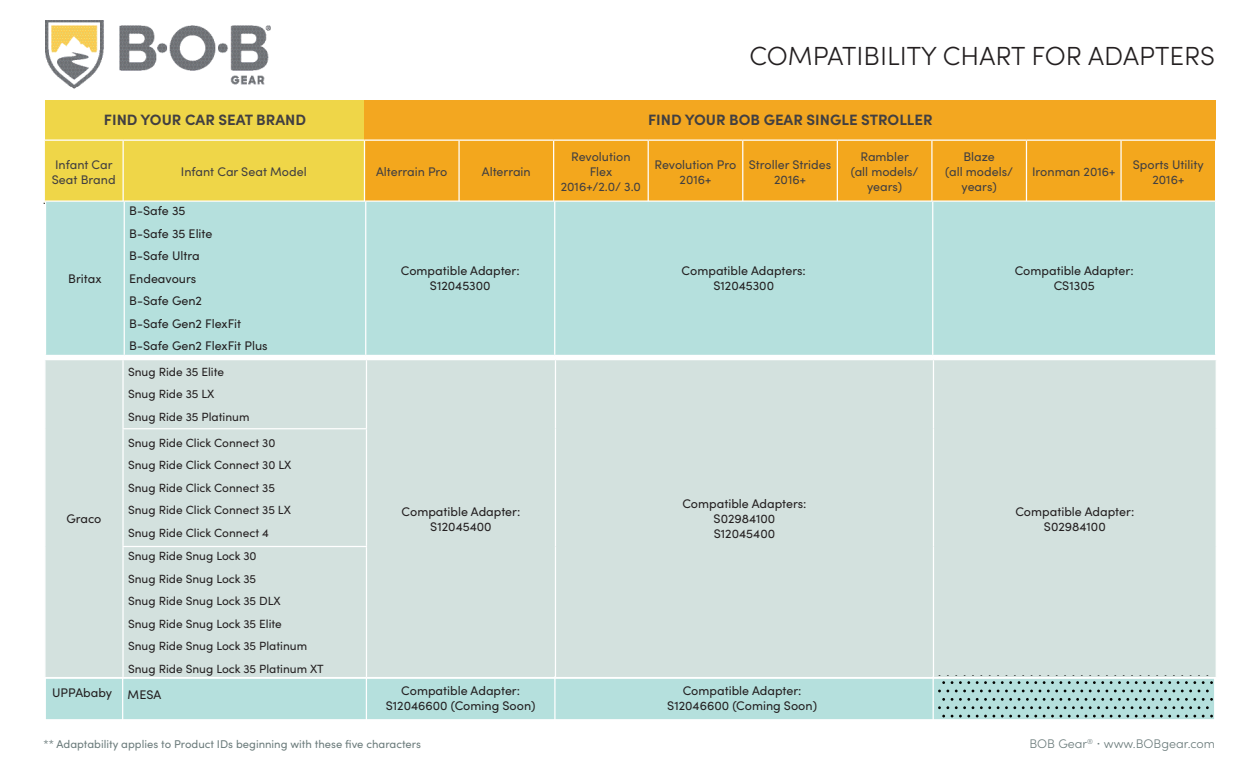
<style>
.page{position:relative;width:1260px;height:765px;background:#fff}
.page>*{position:absolute;margin:0;border:0;box-sizing:border-box;transform-origin:0 0}
.t1{font:300 26.25px "Sofia Pro";color:#231f20}
.t2{font:700 15px "Sofia Pro";color:#413f41}
.t3{font:12.5px/15px "Sofia Pro";color:#231f20;text-align:center}
.t4{font:12.5px/15px "Sofia Pro";color:#413f41;text-align:center}
.t5{font:300 12.5px "Sofia Pro";color:#6c7c7c}
.t6{font:11.88px/22.6px "Sofia Pro";color:#231f20}
.t7{font:11.25px "Sofia Pro";color:#6c7c7c}
.s1{font-size:17.5px}
</style>
<div class="page">
<img style="left:45px;top:20px;width:225px;height:68px">
<div style="left:46px;top:100px;width:319px;height:40px;background:#efd648"></div>
<div style="left:365px;top:100px;width:851px;height:40px;background:#f3a720"></div>
<div style="left:45px;top:140px;width:320px;height:60px;background:#efd648"></div>
<div style="left:365px;top:141px;width:850px;height:59px;background:#f3a71d"></div>
<hr style="left:44px;top:203px;width:79px;height:1px;background:#231f20">
<hr style="left:44px;top:140px;width:79px;height:1px;background:#fff">
<hr style="left:648px;top:141px;width:1px;height:62px;background:#fff">
<hr style="left:742px;top:141px;width:1px;height:62px;background:#fff">
<hr style="left:837px;top:141px;width:1px;height:62px;background:#fff">
<hr style="left:931px;top:141px;width:2px;height:62px;background:#fff">
<hr style="left:1026px;top:141px;width:1px;height:62px;background:#fff">
<hr style="left:364px;top:141px;width:1px;height:62px;background:#fff">
<hr style="left:1120px;top:141px;width:2px;height:62px;background:#fff">
<hr style="left:458px;top:141px;width:2px;height:62px;background:#fff">
<hr style="left:553px;top:141px;width:1px;height:62px;background:#fff">
<hr style="left:123px;top:140px;width:241px;height:1px;background:#fff">
<hr style="left:123px;top:141px;width:1px;height:62px;background:#fff">
<div style="left:46px;top:202px;width:319px;height:153px;background:#b5e0dd"></div>
<div style="left:366px;top:202px;width:849px;height:153px;background:#b5e0dd"></div>
<hr style="left:45px;top:202px;width:1px;height:153px;background:#fff">
<hr style="left:124px;top:202px;width:1px;height:153px;background:#fff">
<hr style="left:554px;top:202px;width:1px;height:153px;background:#fff">
<hr style="left:932px;top:202px;width:1px;height:153px;background:#fff">
<div style="left:46px;top:360px;width:1170px;height:317px;background:#d3e1de"></div>
<hr style="left:122px;top:360px;width:2px;height:68px;background:#fff">
<hr style="left:366px;top:360px;width:1px;height:68px;background:#fff">
<hr style="left:555px;top:360px;width:1px;height:69px;background:#fff">
<hr style="left:933px;top:360px;width:1px;height:69px;background:#fff">
<hr style="left:122px;top:428px;width:245px;height:1px;background:#fff">
<hr style="left:122px;top:429px;width:2px;height:117px;background:#fff">
<hr style="left:366px;top:429px;width:1px;height:117px;background:#fff">
<hr style="left:555px;top:429px;width:1px;height:117px;background:#fff">
<hr style="left:933px;top:429px;width:1px;height:117px;background:#fff">
<hr style="left:122px;top:546px;width:245px;height:1px;background:#fff">
<hr style="left:122px;top:547px;width:2px;height:130px;background:#fff">
<hr style="left:366px;top:547px;width:1px;height:130px;background:#fff">
<hr style="left:555px;top:546px;width:1px;height:131px;background:#fff">
<hr style="left:933px;top:546px;width:1px;height:131px;background:#fff">
<div style="left:45px;top:678px;width:1170px;height:42px;background:#b5e0dd;border:1px solid #fff"></div>
<hr style="left:122px;top:678px;width:1px;height:42px;background:#fff">
<hr style="left:366px;top:678px;width:1px;height:42px;background:#fff">
<hr style="left:933px;top:676px;width:1px;height:44px;background:#fff">
<hr style="left:554px;top:676px;width:2px;height:44px;background:#fff">
<svg style="left:959px;top:681px;width:11px;height:3px"></svg>
<svg style="left:976px;top:681px;width:11px;height:3px"></svg>
<svg style="left:1001px;top:681px;width:11px;height:3px"></svg>
<svg style="left:1026px;top:681px;width:11px;height:3px"></svg>
<svg style="left:1043px;top:681px;width:19px;height:3px"></svg>
<svg style="left:1068px;top:681px;width:11px;height:3px"></svg>
<svg style="left:1093px;top:681px;width:11px;height:3px"></svg>
<svg style="left:1118px;top:681px;width:11px;height:3px"></svg>
<svg style="left:1135px;top:681px;width:11px;height:3px"></svg>
<svg style="left:1160px;top:681px;width:11px;height:3px"></svg>
<svg style="left:1185px;top:681px;width:11px;height:3px"></svg>
<svg style="left:1202px;top:681px;width:11px;height:3px"></svg>
<svg style="left:938px;top:690px;width:11px;height:2px"></svg>
<svg style="left:955px;top:690px;width:11px;height:2px"></svg>
<svg style="left:980px;top:690px;width:11px;height:2px"></svg>
<svg style="left:1005px;top:690px;width:11px;height:2px"></svg>
<svg style="left:1022px;top:690px;width:11px;height:2px"></svg>
<svg style="left:1047px;top:690px;width:11px;height:2px"></svg>
<svg style="left:1072px;top:690px;width:11px;height:2px"></svg>
<svg style="left:1089px;top:690px;width:11px;height:2px"></svg>
<svg style="left:1114px;top:690px;width:11px;height:2px"></svg>
<svg style="left:1139px;top:690px;width:11px;height:2px"></svg>
<svg style="left:1156px;top:690px;width:19px;height:2px"></svg>
<svg style="left:1181px;top:690px;width:11px;height:2px"></svg>
<svg style="left:938px;top:698px;width:275px;height:11px"></svg>
<svg style="left:959px;top:715px;width:11px;height:2px"></svg>
<svg style="left:976px;top:715px;width:11px;height:2px"></svg>
<svg style="left:1001px;top:715px;width:11px;height:2px"></svg>
<svg style="left:1026px;top:715px;width:11px;height:2px"></svg>
<svg style="left:1043px;top:715px;width:19px;height:2px"></svg>
<svg style="left:1068px;top:715px;width:11px;height:2px"></svg>
<svg style="left:1093px;top:715px;width:11px;height:2px"></svg>
<svg style="left:1118px;top:715px;width:11px;height:2px"></svg>
<svg style="left:1135px;top:715px;width:11px;height:2px"></svg>
<svg style="left:1160px;top:715px;width:11px;height:2px"></svg>
<svg style="left:1185px;top:715px;width:11px;height:2px"></svg>
<svg style="left:1202px;top:715px;width:11px;height:2px"></svg>
<h1 class="t1" style="left:749px;top:36px;width:467px">COMPATIBILITY CHART FOR ADAPTERS</h1>
<p class="t2" style="left:104px;top:108px;width:204px">FIND YOUR CAR SEAT BRAND</p>
<p class="t2" style="left:648px;top:108px;width:286px">FIND YOUR BOB GEAR SINGLE STROLLER</p>
<p class="t4" style="left:52px;top:156px;width:65px;text-align:left">Infant Car<br>Seat Brand</p>
<p class="t4" style="left:181px;top:164px;width:127px">Infant Car Seat Model</p>
<p class="t4" style="left:376px;top:164px;width:73px">Alterrain Pro</p>
<p class="t4" style="left:482px;top:164px;width:50px">Alterrain</p>
<p class="t4" style="left:561px;top:149px;width:82px">Revolution<br>Flex<br>2016+/2.0/ 3.0</p>
<p class="t4" style="left:655px;top:156px;width:83px">Revolution Pro<br>2016+</p>
<p class="t4" style="left:749px;top:156px;width:84px">Stroller Strides<br>2016+</p>
<p class="t4" style="left:851px;top:149px;width:69px">Rambler (all models/ years)</p>
<p class="t4" style="left:945px;top:149px;width:69px">Blaze<br>(all models/ years)</p>
<p class="t4" style="left:1032px;top:164px;width:85px">Ironman 2016+</p>
<p class="t4" style="left:1133px;top:156px;width:73px">Sports Utility<br>2016+</p>
<p class="t3" style="left:68px;top:270px;width:35px">Britax</p>
<p class="t3" style="left:129px;top:199px;width:140px;line-height:22.5px;text-align:left">B-Safe 35<br>B-Safe 35 Elite<br>B-Safe Ultra<br>Endeavours<br>B-Safe Gen2<br>B-Safe Gen2 FlexFit<br>B-Safe Gen2 FlexFit Plus</p>
<p class="t6" style="left:128px;top:360px;width:123px">Snug Ride 35 Elite<br>Snug Ride 35 LX<br>Snug Ride 35 Platinum</p>
<p class="t3" style="left:401px;top:263px;width:120px">Compatible Adapter:<br>S12045300</p>
<p class="t3" style="left:682px;top:263px;width:126px">Compatible Adapters:<br>S12045300</p>
<p class="t3" style="left:1015px;top:263px;width:120px">Compatible Adapter:<br>CS1305</p>
<p class="t6" style="left:128px;top:431px;width:197px">Snug Ride Click Connect 30<br>Snug Ride Click Connect 30 LX<br>Snug Ride Click Connect 35<br>Snug Ride Click Connect 35 LX<br>Snug Ride Click Connect 4<br>Snug Ride Snug Lock 30<br>Snug Ride Snug Lock 35<br>Snug Ride Snug Lock 35 DLX<br>Snug Ride Snug Lock 35 Elite<br>Snug Ride Snug Lock 35 Platinum<br>Snug Ride Snug Lock 35 Platinum XT</p>
<p class="t3" style="left:52px;top:684px;width:111px">UPPAbaby MESA</p>
<p class="t3" style="left:667px;top:682px;width:151px">Compatible Adapter:<br>S12046600 (Coming Soon)</p>
<p class="t3" style="left:402px;top:503px;width:120px">Compatible Adapter:<br>S12045400</p>
<p class="t3" style="left:682px;top:496px;width:126px">Compatible Adapters:<br>S02984100<br>S12045400</p>
<p class="t3" style="left:1015px;top:503px;width:120px">Compatible Adapter:<br>S02984100</p>
<p class="t3" style="left:66px;top:511px;width:37px">Graco</p>
<p class="t3" style="left:386px;top:682px;width:151px">Compatible Adapter:<br>S12046600 (Coming Soon)</p>
<p class="t7" style="left:44px;top:736px;width:379px">** Adaptability applies to Product IDs beginning with these five characters</p>
<p class="t5" style="left:1029px;top:734px;width:187px">BOB Gear<sup>®</sup> <span class="s1">·</span> www.BOBgear.com</p>
</div>
